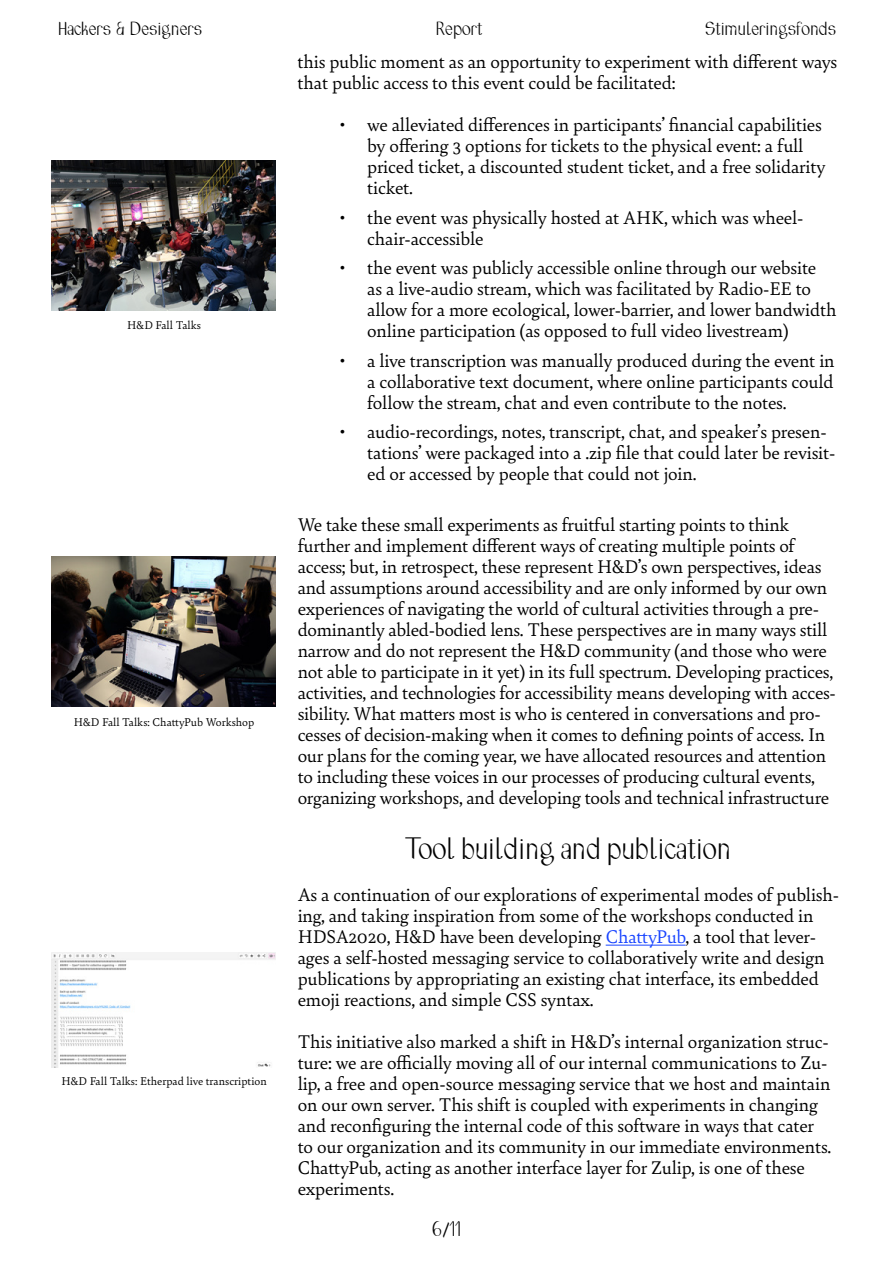
<style>
.page{position:relative;width:893px;height:1263px;background:#fff}
.page>*{position:absolute;margin:0;border:0;box-sizing:border-box;transform-origin:0 0}
.t1{font:19.5px/21px "Bely";letter-spacing:-.01em;color:#000}
.t2{font:19.5px "Combine";color:#000}
.t3{font:13.5px "Combine";color:#000}
.t4{font:12px "Bely";color:#000}
.t5{font:12px "Combine";color:#000}
.s1{color:#1945ff}
</style>
<div class="page">
<hr style="left:606px;top:945px;width:80px;height:1px;background:#1945ff">
<img style="left:51px;top:160px;width:225px;height:150px">
<img style="left:51px;top:557px;width:225px;height:149px">
<img style="left:51px;top:953px;width:225px;height:115px">
<p class="t5" style="left:57px;top:24px;width:147px">Hackers &amp; Designers</p>
<p class="t5" style="left:435px;top:24px;width:49px">Report</p>
<p class="t5" style="left:705px;top:24px;width:133px">Stimuleringsfonds</p>
<p class="t4" style="left:127px;top:316px;width:75px">H&amp;D Fall Talks</p>
<p class="t4" style="left:74px;top:713px;width:182px">H&amp;D Fall Talks: ChattyPub Workshop</p>
<p class="t4" style="left:61px;top:1072px;width:207px">H&amp;D Fall Talks: Etherpad live transcription</p>
<p class="t1" style="left:298px;top:50px;width:541px">this public moment as an opportunity to experiment with different ways that public access to this event could be facilitated:</p>
<p class="t1" style="left:367px;top:113px;width:460px;text-indent:-27px">• we alleviated differences in participants’ financial capabilities by offering 3 options for tickets to the physical event: a full priced ticket, a discounted student ticket, and a free solidarity ticket.</p>
<p class="t1" style="left:367px;top:206px;width:438px;text-indent:-27px">• the event was physically hosted at AHK, which was wheel&shy;chair-accessible</p>
<p class="t1" style="left:367px;top:256px;width:471px;text-indent:-27px">• the event was publicly accessible online through our website<br>as a live-audio stream, which was facilitated by Radio-EE to allow for a more ecological, lower-barrier, and lower bandwidth online participation (as opposed to full video livestream)</p>
<p class="t1" style="left:367px;top:349px;width:469px;text-align:justify;text-indent:-27px">• a live transcription was manually produced during the event in a collaborative text document, where online participants could follow the stream, chat and even contribute to the notes.</p>
<p class="t1" style="left:367px;top:420px;width:470px;text-indent:-27px">• audio-recordings, notes, transcript, chat, and speaker’s presen&shy;tations’ were packaged into a .zip file that could later be revisit&shy;ed or accessed by people that could not join.</p>
<p class="t1" style="left:298px;top:513px;width:540px">We take these small experiments as fruitful starting points to think further and implement different ways of creating multiple points of access; but, in retrospect, these represent H&amp;D’s own perspectives, ideas and assumptions around accessibility and are only informed by our own experiences of navigating the world of cultural activities through a pre&shy;dominantly abled-bodied lens. These perspectives are in many ways still narrow and do not represent the H&amp;D community (and those who were not able to participate in it yet) in its full spectrum. Developing practices, activities, and technologies for accessibility means developing with acces&shy;sibility. What matters most is who is centered in conversations and pro&shy;cesses of decision-making when it comes to defining points of access. In our plans for the coming year, we have allocated resources and attention to including these voices in our processes of producing cultural events, organizing workshops, and developing tools and technical infrastructure</p>
<p class="t2" style="left:405px;top:841px;width:328px">Tool building and publication</p>
<p class="t1" style="left:298px;top:883px;width:543px">As a continuation of our explorations of experimental modes of publish&shy;ing, and taking inspiration from some of the workshops conducted in HDSA2020, H&amp;D have been developing <span class="s1">ChattyPub</span>, a tool that lever&shy;ages a self-hosted messaging service to collaboratively write and design publications by appropriating an existing chat interface, its embedded emoji reactions, and simple CSS syntax.</p>
<p class="t1" style="left:298px;top:1030px;width:535px">This initiative also marked a shift in H&amp;D’s internal organization struc&shy;ture: we are officially moving all of our internal communications to Zu&shy;lip, a free and open-source messaging service that we host and maintain on our own server. This shift is coupled with experiments in changing and reconfiguring the internal code of this software in ways that cater to our organization and its community in our immediate environments.<br>ChattyPub, acting as another interface layer for Zulip, is one of these experiments.</p>
<p class="t3" style="left:432px;top:1223px;width:30px">6/11</p>
</div>
